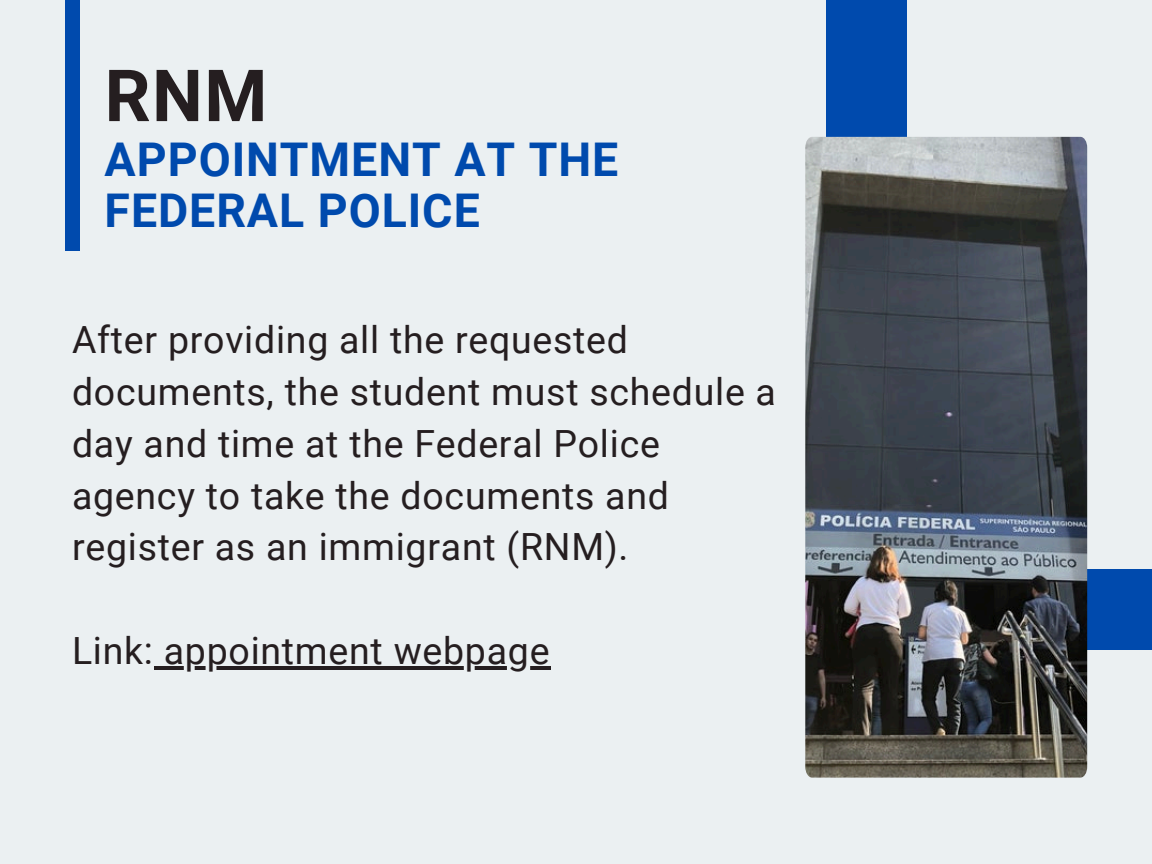
<style>
.page{position:relative;width:1152px;height:864px;background:#ebf0f2}
.page>*{position:absolute;margin:0;border:0;box-sizing:border-box;transform-origin:0 0}
.t1{font:700 72px "Roboto";color:#251e20}
.t2{font:700 46.5px/50.7px "Roboto";letter-spacing:.02em;color:#004aad}
.t3{font:37.5px/51.8px "Roboto";letter-spacing:.02em;color:#251e20}
</style>
<div class="page">
<div style="left:65px;top:0;width:14px;height:251px;background:#004aad"></div>
<div style="left:826px;top:0;width:81px;height:137px;background:#004aad"></div>
<div style="left:1087px;top:569px;width:65px;height:81px;background:#004aad"></div>
<img style="left:805px;top:137px;width:282px;height:641px">
<hr style="left:154px;top:666px;width:396px;height:3px;background:#251e20">
<h1 class="t1" style="left:105px;top:54px;width:164px">RNM</h1>
<h1 class="t2" style="left:105px;top:135px;width:515px">APPOINTMENT AT THE<br>FEDERAL POLICE</h1>
<p class="t3" style="left:72px;top:315px;width:706px">After providing all the requested documents, the student must schedule a day and time at the Federal Police agency to take the documents and register as an immigrant (RNM).</p>
<p class="t3" style="left:72px;top:625px;width:479px">Link: appointment webpage</p>
</div>
